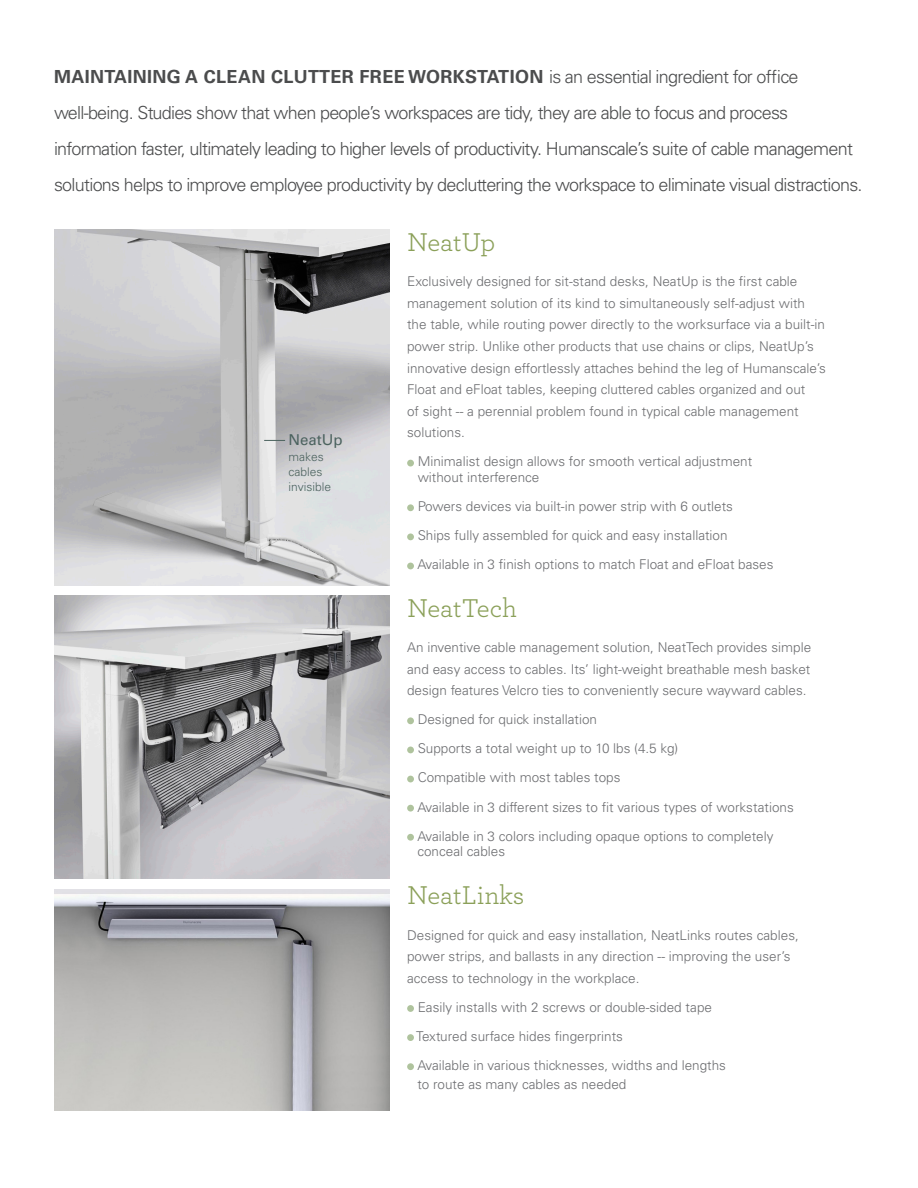
<style>
.page{position:relative;width:918px;height:1188px;background:#fff}
.page>*{position:absolute;margin:0;border:0;box-sizing:border-box;transform-origin:0 0}
.t1{font:27px "Archer";letter-spacing:-.005em;color:#8ba059}
.t2{font:300 18px/36px "Univers";letter-spacing:-.04em;color:#4b4c4d}
.t3{font:15px "Univers";color:#4b625e}
.t4{font:300 13.5px/21.6px "Univers";color:#6c6d70}
.t5{font:300 12px "Univers";color:#4b625e}
.s1{font-weight:700}
</style>
<div class="page">
<div style="left:407px;top:460px;width:7px;height:6px;background:#afc39d;border-radius:50%"></div>
<div style="left:407px;top:504px;width:7px;height:7px;background:#afc39d;border-radius:50%"></div>
<div style="left:407px;top:533px;width:7px;height:7px;background:#afc39d;border-radius:50%"></div>
<div style="left:407px;top:563px;width:7px;height:6px;background:#afc39d;border-radius:50%"></div>
<div style="left:407px;top:717px;width:7px;height:7px;background:#afc39d;border-radius:50%"></div>
<div style="left:407px;top:747px;width:7px;height:6px;background:#afc39d;border-radius:50%"></div>
<div style="left:407px;top:776px;width:7px;height:6px;background:#afc39d;border-radius:50%"></div>
<div style="left:407px;top:805px;width:7px;height:7px;background:#afc39d;border-radius:50%"></div>
<div style="left:407px;top:834px;width:7px;height:7px;background:#afc39d;border-radius:50%"></div>
<img style="left:54px;top:230px;width:336px;height:356px">
<img style="left:54px;top:595px;width:336px;height:284px">
<div style="left:407px;top:1005px;width:7px;height:7px;background:#afc39d;border-radius:50%"></div>
<div style="left:407px;top:1034px;width:7px;height:7px;background:#afc39d;border-radius:50%"></div>
<div style="left:407px;top:1063px;width:7px;height:7px;background:#afc39d;border-radius:50%"></div>
<img style="left:54px;top:890px;width:336px;height:221px">
<svg style="left:264px;top:440px;width:21px;height:1px"></svg>
<p class="t2" style="left:54px;top:59px;width:810px"><span class="s1">MAINTAINING A CLEAN CLUTTER FREE WORKSTATION</span> is an essential ingredient for office well-being. Studies show that when people’s workspaces are tidy, they are able to focus and process information faster, ultimately leading to higher levels of productivity. Humanscale’s suite of cable management solutions helps to improve employee productivity by decluttering the workspace to eliminate visual distractions.</p>
<p class="t1" style="left:407px;top:224px;width:90px">NeatUp</p>
<p class="t4" style="left:407px;top:271px;width:420px">Exclusively designed for sit-stand desks, NeatUp is the first cable management solution of its kind to simultaneously self-adjust with the table, while routing power directly to the worksurface via a built-in power strip. Unlike other products that use chains or clips, NeatUp’s innovative design effortlessly attaches behind the leg of Humanscale’s Float and eFloat tables, keeping cluttered cables organized and out<br>of sight -- a perennial problem found in typical cable management solutions.</p>
<p class="t4" style="left:418px;top:454px;width:336px;line-height:15.6px">Minimalist design allows for smooth vertical adjustment without interference</p>
<p class="t4" style="left:418px;top:496px;width:317px">Powers devices via built-in power strip with 6 outlets</p>
<p class="t4" style="left:418px;top:525px;width:311px">Ships fully assembled for quick and easy installation</p>
<p class="t4" style="left:417px;top:554px;width:358px">Available in 3 finish options to match Float and eFloat bases</p>
<p class="t1" style="left:407px;top:589px;width:112px">NeatTech</p>
<p class="t4" style="left:407px;top:636px;width:406px;text-align:justify">An inventive cable management solution, NeatTech provides simple and easy access to cables. Its’ light-weight breathable mesh basket design features Velcro ties to conveniently secure wayward cables.</p>
<p class="t4" style="left:418px;top:709px;width:181px">Designed for quick installation</p>
<p class="t4" style="left:418px;top:738px;width:262px">Supports a total weight up to 10 lbs (4.5 kg)</p>
<p class="t4" style="left:418px;top:767px;width:204px">Compatible with most tables tops</p>
<p class="t4" style="left:417px;top:796px;width:378px">Available in 3 different sizes to fit various types of workstations</p>
<p class="t4" style="left:417px;top:828px;width:358px;line-height:15.6px">Available in 3 colors including opaque options to completely conceal cables</p>
<p class="t1" style="left:407px;top:877px;width:119px">NeatLinks</p>
<p class="t4" style="left:407px;top:924px;width:393px">Designed for quick and easy installation, NeatLinks routes cables, power strips, and ballasts in any direction -- improving the user’s access to technology in the workplace.</p>
<p class="t4" style="left:418px;top:996px;width:296px">Easily installs with 2 screws or double-sided tape</p>
<p class="t4" style="left:416px;top:1025px;width:208px">Textured surface hides fingerprints</p>
<p class="t4" style="left:417px;top:1056px;width:310px;line-height:18.6px">Available in various thicknesses, widths and lengths to route as many cables as needed</p>
<p class="t3" style="left:289px;top:431px;width:56px">NeatUp</p>
<p class="t5" style="left:289px;top:449px;width:37px">makes</p>
<p class="t5" style="left:289px;top:464px;width:36px">cables</p>
<p class="t5" style="left:289px;top:479px;width:44px">invisible</p>
</div>
